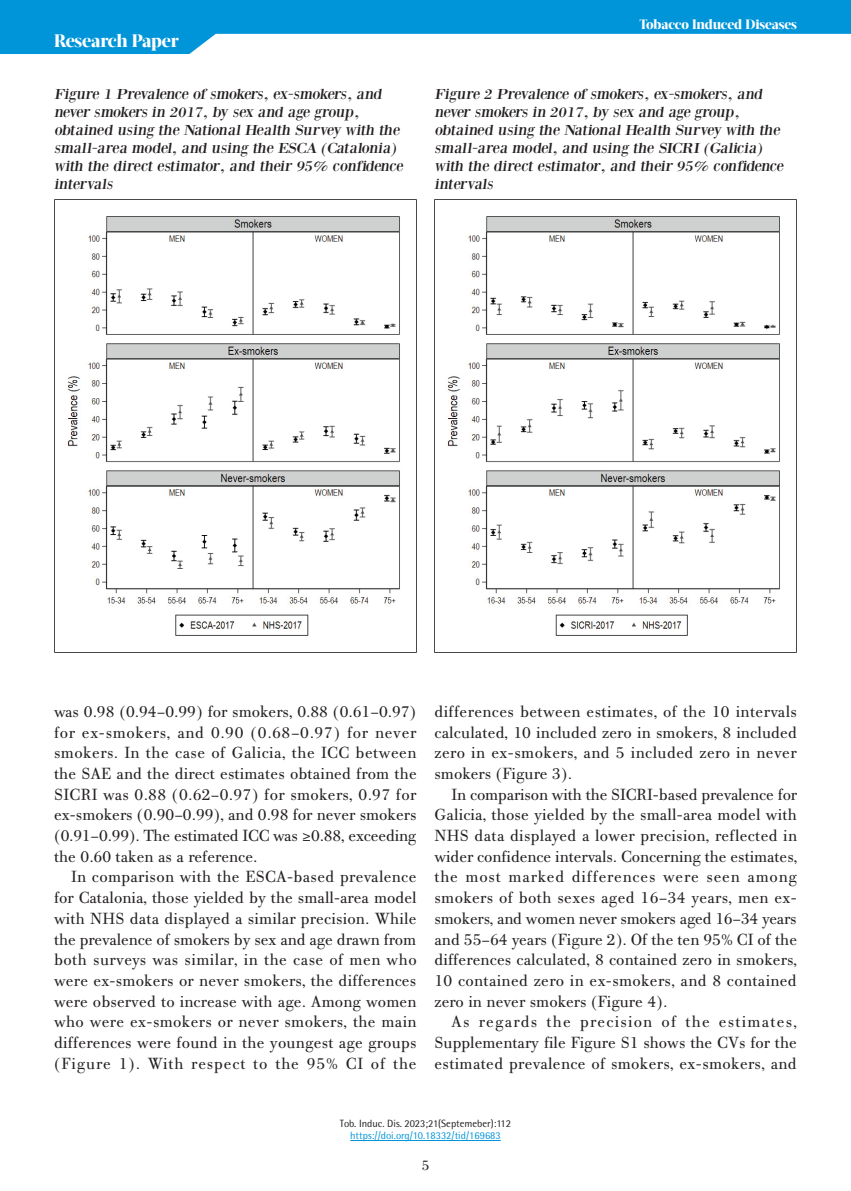
<style>
.page{position:relative;width:851px;height:1191px;background:#fff}
.page>*{position:absolute;margin:0;border:0;box-sizing:border-box;transform-origin:0 0}
.t1{font:800 18px "Acta Display W04";letter-spacing:-.01em;color:#fff}
.t2{font:17.25px/20.7px "PF Bodoni Text";letter-spacing:.02em;color:#231f20;text-align:justify}
.t3{font:15px/18px "Bodoni XT";color:#231f20;scale:1.1 1}
.t4{font:15px "PF Bodoni Text";color:#231f20}
.t5{font:800 13.5px "Acta Display W04";letter-spacing:-.01em;color:#fff}
.t6{font:10.5px "Rotis Semi Sans Hel";color:#231f20}
.t7{font:10.5px "Rotis Semi Sans Hel";color:#0095d9}
.s1{font-family:"Georgia";font-size:15px}
</style>
<div class="page">
<svg style="left:0;top:0;width:850px;height:54px;fill:#0095d9"></svg>
<hr style="left:350px;top:1140px;width:150px;height:1px;background:#0095d9">
<img style="left:54px;top:199px;width:362px;height:453px">
<img style="left:434px;top:199px;width:362px;height:453px">
<p class="t1" style="left:54px;top:30px;width:126px">Research Paper</p>
<p class="t5" style="left:639px;top:17px;width:159px">Tobacco Induced Diseases</p>
<p class="t3" style="left:54px;top:85px;width:321px">Figure 1 Prevalence of smokers, ex-smokers, and never smokers in 2017, by sex and age group, obtained using the National Health Survey with the small-area model, and using the ESCA (Catalonia) with the direct estimator, and their 95% confidence intervals</p>
<p class="t3" style="left:434px;top:85px;width:321px">Figure 2 Prevalence of smokers, ex-smokers, and never smokers in 2017, by sex and age group, obtained using the National Health Survey with the small-area model, and using the SICRI (Galicia) with the direct estimator, and their 95% confidence intervals</p>
<p class="t2" style="left:54px;top:701px;width:364px">was 0.98 (0.94–0.99) for smokers, 0.88 (0.61–0.97) for ex-smokers, and 0.90 (0.68–0.97) for never smokers. In the case of Galicia, the ICC between the SAE and the direct estimates obtained from the SICRI was 0.88 (0.62–0.97) for smokers, 0.97 for ex-smokers (0.90–0.99), and 0.98 for never smokers (0.91–0.99). The estimated ICC was <span class="s1">≥</span>0.88, exceeding the 0.60 taken as a reference.</p>
<p class="t2" style="left:54px;top:867px;width:364px;text-indent:17px">In comparison with the ESCA-based prevalence for Catalonia, those yielded by the small-area model with NHS data displayed a similar precision. While the prevalence of smokers by sex and age drawn from both surveys was similar, in the case of men who were ex-smokers or never smokers, the differences were observed to increase with age. Among women who were ex-smokers or never smokers, the main differences were found in the youngest age groups (Figure 1). With respect to the 95% CI of the</p>
<p class="t2" style="left:434px;top:701px;width:364px">differences between estimates, of the 10 intervals calculated, 10 included zero in smokers, 8 included zero in ex-smokers, and 5 included zero in never smokers (Figure 3).</p>
<p class="t2" style="left:434px;top:784px;width:364px;text-indent:17px">In comparison with the SICRI-based prevalence for Galicia, those yielded by the small-area model with NHS data displayed a lower precision, reflected in wider confidence intervals. Concerning the estimates, the most marked differences were seen among smokers of both sexes aged 16–34 years, men ex&shy;smokers, and women never smokers aged 16–34 years and 55–64 years (Figure 2). Of the ten 95% CI of the differences calculated, 8 contained zero in smokers, 10 contained zero in ex-smokers, and 8 contained zero in never smokers (Figure 4).</p>
<p class="t2" style="left:434px;top:1011px;width:364px;text-indent:17px">As regards the precision of the estimates, Supplementary file Figure S1 shows the CVs for the estimated prevalence of smokers, ex-smokers, and</p>
<p class="t6" style="left:340px;top:1116px;width:173px">Tob. Induc. Dis. 2023;21(Septemeber):112</p>
<p class="t7" style="left:350px;top:1129px;width:152px">https://doi.org/10.18332/tid/169683</p>
<p class="t4" style="left:421px;top:1156px;width:9px">5</p>
</div>
